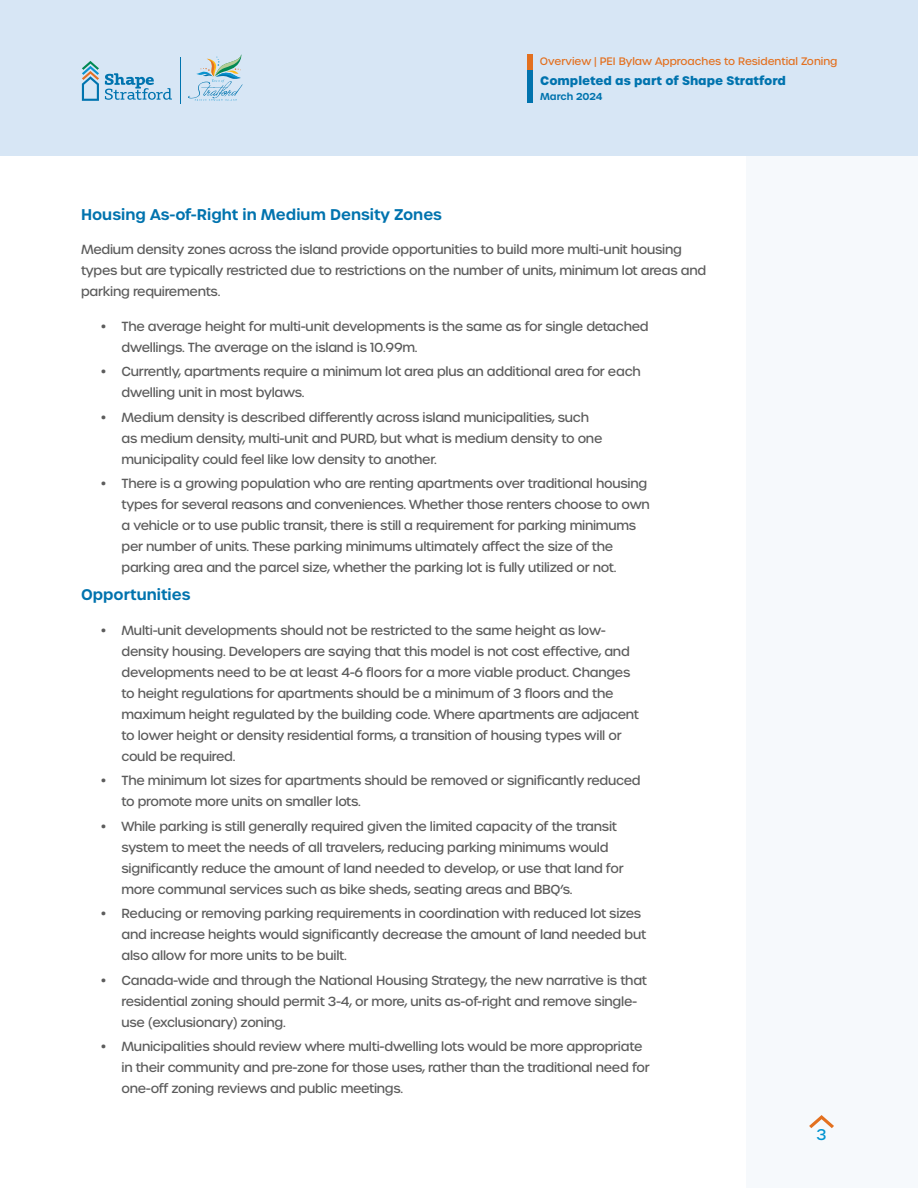
<style>
.page{position:relative;width:918px;height:1188px;background:#fff}
.page>*{position:absolute;margin:0;border:0;box-sizing:border-box;transform-origin:0 0}
.Subtitle_level_3{font:600 15px "Urbane";color:#0073ae}
.t1{font:500 15px "Urbane";color:#0094d1}
.Body{font:500 12.75px/21px "Urbane";letter-spacing:-.02em;color:#5c5c5c}
.t2{font:700 12px "Urbane";color:#0073ae}
.t3{font:500 10.5px "Urbane";color:#e3701f}
.t4{font:600 9.75px "Urbane";color:#0073ae}
</style>
<div class="page">
<div style="left:0;top:0;width:918px;height:156px;background:#d7e6f5"></div>
<div style="left:527px;top:69px;width:5px;height:34px;background:#0073ae"></div>
<div style="left:527px;top:54px;width:5px;height:15px;background:#e3701f"></div>
<svg style="left:809px;top:1115px;width:25px;height:13px"></svg>
<svg style="left:82px;top:61px;width:17px;height:40px"></svg>
<svg style="left:105px;top:73px;width:67px;height:27px"></svg>
<svg style="left:188px;top:54px;width:55px;height:47px"></svg>
<hr style="left:180px;top:58px;width:1px;height:46px;background:#0074af">
<p class="t3" style="left:540px;top:54px;width:299px">Overview | PEI Bylaw Approaches to Residential Zoning</p>
<p class="t2" style="left:540px;top:73px;width:247px">Completed as part of Shape Stratford</p>
<p class="t4" style="left:540px;top:90px;width:64px">March 2024</p>
<p class="Subtitle_level_3" style="left:81px;top:204px;width:362px">Housing As-of-Right in Medium Density Zones</p>
<p class="Body" style="left:81px;top:239px;width:627px">Medium density zones across the island provide opportunities to build more multi-unit housing types but are typically restricted due to restrictions on the number of units, minimum lot areas and parking requirements.</p>
<p class="Body" style="left:122px;top:316px;width:529px;text-indent:-20px">• The average height for multi-unit developments is the same as for single detached dwellings. The average on the island is 10.99m.</p>
<p class="Body" style="left:122px;top:361px;width:521px;text-indent:-20px">• Currently, apartments require a minimum lot area plus an additional area for each dwelling unit in most bylaws.</p>
<p class="Body" style="left:122px;top:407px;width:482px;text-indent:-20px">• Medium density is described differently across island municipalities, such as medium density, multi-unit and PURD, but what is medium density to one municipality could feel like low density to another.</p>
<p class="Body" style="left:122px;top:473px;width:530px;text-indent:-20px">• There is a growing population who are renting apartments over traditional housing types for several reasons and conveniences. Whether those renters choose to own a vehicle or to use public transit, there is still a requirement for parking minimums per number of units. These parking minimums ultimately affect the size of the parking area and the parcel size, whether the parking lot is fully utilized or not.</p>
<p class="Subtitle_level_3" style="left:81px;top:585px;width:111px">Opportunities</p>
<p class="Body" style="left:122px;top:620px;width:519px;text-indent:-20px">• Multi-unit developments should not be restricted to the same height as low&shy;density housing. Developers are saying that this model is not cost effective, and developments need to be at least 4-6 floors for a more viable product. Changes to height regulations for apartments should be a minimum of 3 floors and the maximum height regulated by the building code. Where apartments are adjacent to lower height or density residential forms, a transition of housing types will or could be required.</p>
<p class="Body" style="left:122px;top:770px;width:521px;text-indent:-20px">• The minimum lot sizes for apartments should be removed or significantly reduced to promote more units on smaller lots.</p>
<p class="Body" style="left:122px;top:816px;width:504px;text-indent:-20px">• While parking is still generally required given the limited capacity of the transit system to meet the needs of all travelers, reducing parking minimums would significantly reduce the amount of land needed to develop, or use that land for more communal services such as bike sheds, seating areas and BBQ’s.</p>
<p class="Body" style="left:122px;top:903px;width:526px;text-indent:-20px">• Reducing or removing parking requirements in coordination with reduced lot sizes and increase heights would significantly decrease the amount of land needed but also allow for more units to be built.</p>
<p class="Body" style="left:122px;top:970px;width:527px;text-indent:-20px">• Canada-wide and through the National Housing Strategy, the new narrative is that residential zoning should permit 3-4, or more, units as-of-right and remove single&shy;use (exclusionary) zoning.</p>
<p class="Body" style="left:122px;top:1036px;width:530px;text-indent:-20px">• Municipalities should review where multi-dwelling lots would be more appropriate in their community and pre-zone for those uses, rather than the traditional need for one-off zoning reviews and public meetings.</p>
<p class="t1" style="left:817px;top:1124px;width:11px">3</p>
</div>
